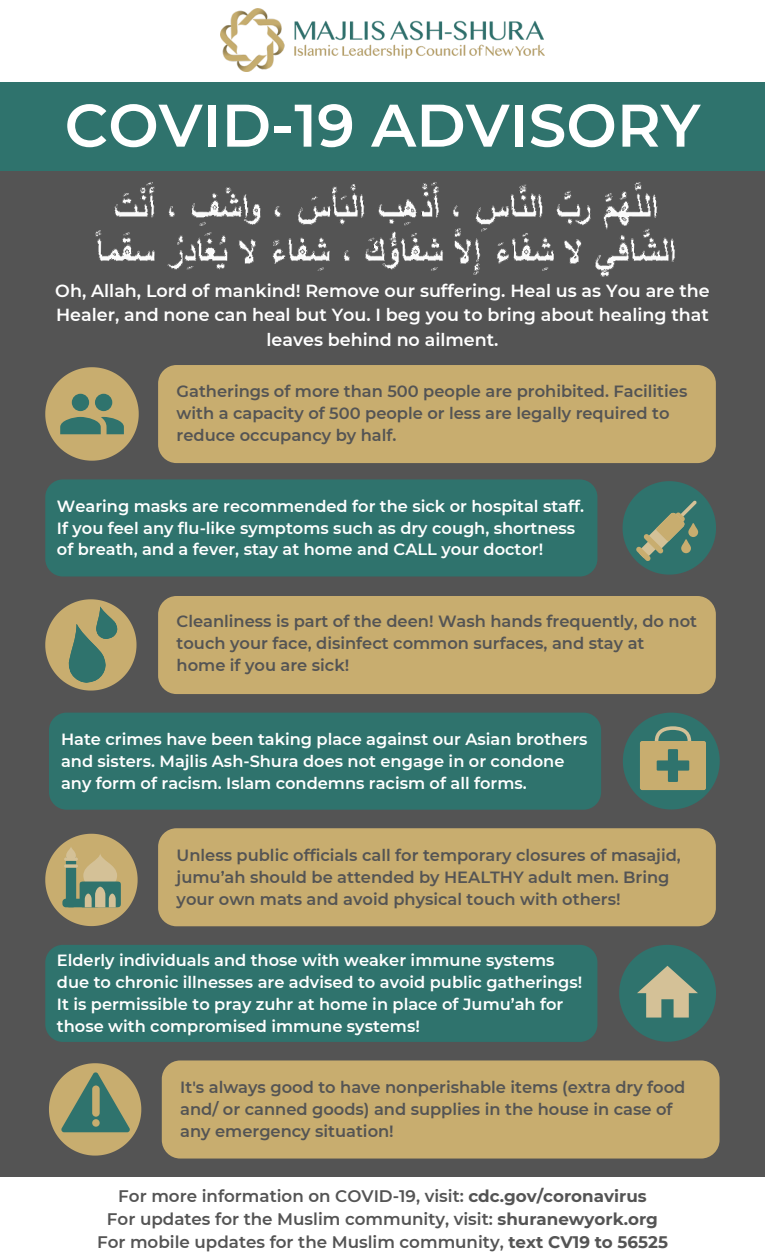
<style>
.page{position:relative;width:765px;height:1260px;background:#545454}
.page>*{position:absolute;margin:0;border:0;box-sizing:border-box;transform-origin:0 0}
.t1{font:600 60px "Montserrat";color:#fff}
.t2{font:600 17.5px/24.1px "Montserrat";color:#fff;text-align:center}
.t3{font:600 16.75px/22.8px "Montserrat";color:#545454;text-align:center}
.t4{font:600 16.25px/22.1px "Montserrat";color:#545454}
.t5{font:600 16.25px/21.8px "Montserrat";color:#fff}
.s1{font-weight:700}
</style>
<div class="page">
<div style="left:0;top:0;width:765px;height:82px;background:#fff"></div>
<div style="left:0;top:82px;width:765px;height:89px;background:#2f736d"></div>
<svg style="left:45px;top:834px;width:93px;height:92px"></svg>
<svg style="left:64px;top:864px;width:14px;height:4px"></svg>
<svg style="left:64px;top:857px;width:14px;height:4px"></svg>
<svg style="left:49px;top:1063px;width:92px;height:93px"></svg>
<div style="left:92px;top:1085px;width:8px;height:32px;background:#c8ad6f;border-radius:4px"></div>
<svg style="left:45px;top:599px;width:92px;height:92px"></svg>
<div style="left:0;top:1177px;width:765px;height:83px;background:#fff"></div>
<img style="left:95px;top:182px;width:580px;height:95px">
<svg style="left:623px;top:713px;width:97px;height:96px"></svg>
<img style="left:221px;top:8px;width:323px;height:64px">
<svg style="left:619px;top:945px;width:97px;height:97px"></svg>
<svg style="left:45px;top:367px;width:94px;height:94px"></svg>
<svg style="left:623px;top:481px;width:93px;height:94px"></svg>
<div style="left:45px;top:479px;width:552px;height:98px;background:#2f736d;border-radius:18px"></div>
<div style="left:158px;top:365px;width:558px;height:98px;background:#c8ad6f;border-radius:18px"></div>
<div style="left:158px;top:596px;width:558px;height:98px;background:#c8ad6f;border-radius:18px"></div>
<div style="left:49px;top:713px;width:552px;height:97px;background:#2f736d;border-radius:18px"></div>
<div style="left:158px;top:828px;width:558px;height:98px;background:#c8ad6f;border-radius:18px"></div>
<div style="left:45px;top:945px;width:552px;height:97px;background:#2f736d;border-radius:18px"></div>
<div style="left:162px;top:1060px;width:558px;height:99px;background:#c8ad6f;border-radius:18px"></div>
<h1 class="t1" style="left:65px;top:89px;width:637px">COVID-19 ADVISORY</h1>
<p class="t2" style="left:55px;top:279px;width:656px">Oh, Allah, Lord of mankind! Remove our suffering. Heal us as You are the<br>Healer, and none can heal but You. I beg you to bring about healing that leaves behind no ailment.</p>
<p class="t4" style="left:177px;top:380px;width:512px">Gatherings of more than 500 people are prohibited. Facilities with a capacity of 500 people or less are legally required to reduce occupancy by half.</p>
<p class="t5" style="left:57px;top:495px;width:529px">Wearing masks are recommended for the sick or hospital staff.<br>If you feel any flu-like symptoms such as dry cough, shortness of breath, and a fever, stay at home and CALL your doctor!</p>
<p class="t4" style="left:177px;top:610px;width:522px">Cleanliness is part of the deen! Wash hands frequently, do not touch your face, disinfect common surfaces, and stay at home if you are sick!</p>
<p class="t5" style="left:61px;top:728px;width:528px">Hate crimes have been taking place against our Asian brothers and sisters. Majlis Ash-Shura does not engage in or condone any form of racism. Islam condemns racism of all forms.</p>
<p class="t4" style="left:177px;top:844px;width:506px">Unless public officials call for temporary closures of masajid, jumu’ah should be attended by HEALTHY adult men. Bring your own mats and avoid physical touch with others!</p>
<p class="t5" style="left:57px;top:950px;width:527px">Elderly individuals and those with weaker immune systems due to chronic illnesses are advised to avoid public gatherings!<br>It is permissible to pray zuhr at home in place of Jumu’ah for those with compromised immune systems!</p>
<p class="t4" style="left:180px;top:1076px;width:507px">It's always good to have nonperishable items (extra dry food and/ or canned goods) and supplies in the house in case of any emergency situation!</p>
<p class="t3" style="left:97px;top:1185px;width:572px">For more information on COVID-19, visit: <span class="s1">cdc.gov/coronavirus<br></span>For updates for the Muslim community, visit: <span class="s1">shuranewyork.org<br></span>For mobile updates for the Muslim community, <span class="s1">text CV19 to 56525</span></p>
</div>
